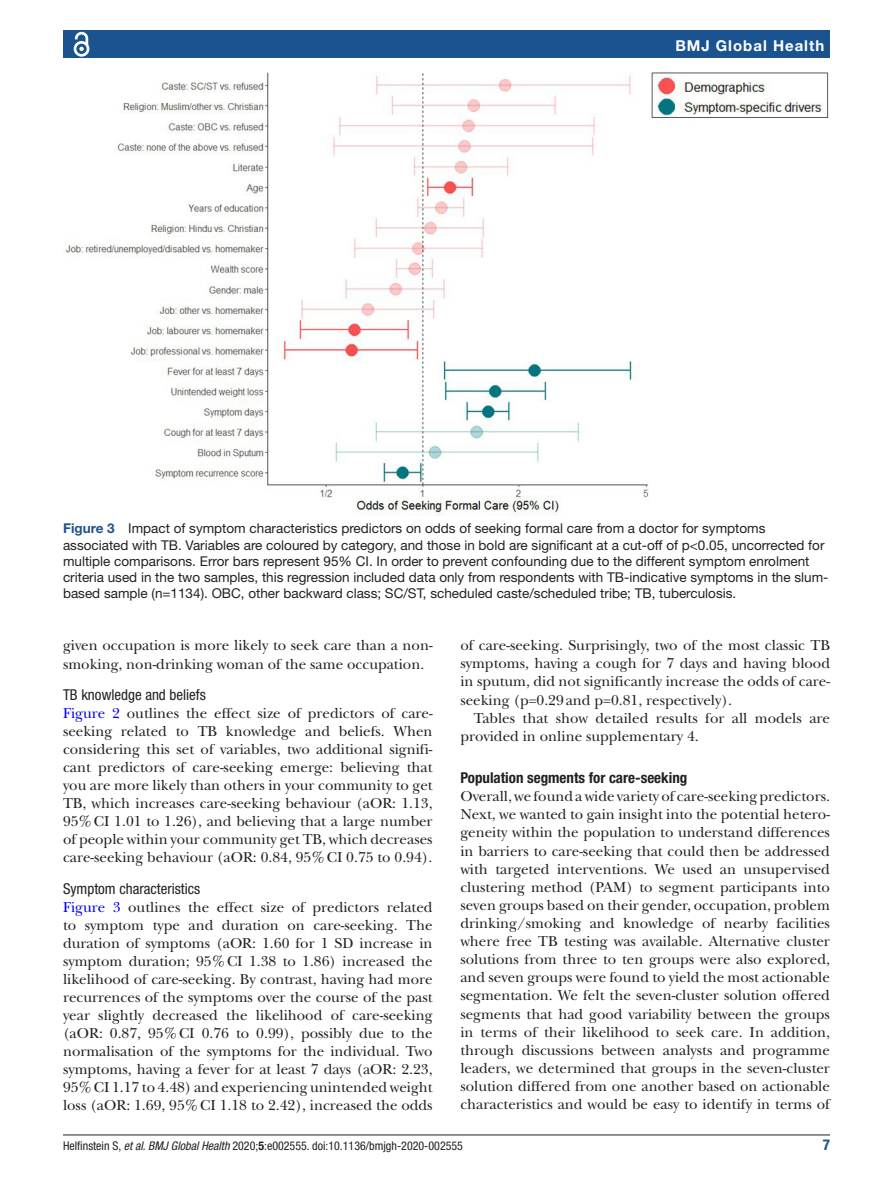
<style>
.page{position:relative;width:893px;height:1191px;background:#fff}
.page>*{position:absolute;margin:0;border:0;box-sizing:border-box;transform-origin:0 0}
.t1{font:15px/18.1px "New Baskerville";color:#231f20;text-align:justify}
.t2{font:condensed 15px "Helvetica Neue LT Std";color:#231f20}
.t3{font:700 condensed 15px "Helvetica Neue LT Std";color:#231f20}
.t4{font:700 15px "Helvetica Neue LT Std";letter-spacing:.065em;color:#fff}
.t5{font:700 condensed 15px "Helvetica Neue LT Std";color:#1b5391}
.t6{font:13.5px/16.2px "Helvetica Neue LT Std";color:#231f20}
.t7{font:condensed 12px "Helvetica Neue LT Std";color:#231f20}
.s1{font-weight:700;color:#1b5391}
.s2{color:#00f}
.s3{font-style:italic}
.s4{font-weight:700}
</style>
<div class="page">
<hr style="left:63px;top:1134px;width:767px;height:1px;background:#231f20">
<div style="left:63px;top:31px;width:767px;height:27px;background:#1b5391"></div>
<svg style="left:73px;top:31px;width:17px;height:26px"></svg>
<img style="left:64px;top:73px;width:765px;height:442px">
<p class="t4" style="left:675px;top:36px;width:150px">BMJ Global Health</p>
<p class="t6" style="left:63px;top:520px;width:767px"><span class="s1">Figure 3</span> Impact of symptom characteristics predictors on odds of seeking formal care from a doctor for symptoms associated with TB. Variables are coloured by category, and those in bold are significant at a cut-off of p&lt;0.05, uncorrected for multiple comparisons. Error bars represent 95% CI. In order to prevent confounding due to the different symptom enrolment criteria used in the two samples, this regression included data only from respondents with TB-indicative symptoms in the slum&shy;based sample (n=1134). OBC, other backward class; SC/ST, scheduled caste/scheduled tribe; TB, tuberculosis.</p>
<p class="t1" style="left:63px;top:636px;width:371px;line-height:18.6px">given occupation is more likely to seek care than a non&shy;smoking, non-drinking woman of the same occupation.</p>
<p class="t2" style="left:63px;top:686px;width:144px">TB knowledge and beliefs</p>
<p class="t1" style="left:63px;top:704px;width:371px"><span class="s2">Figure 2</span> outlines the effect size of predictors of care&shy;seeking related to TB knowledge and beliefs. When considering this set of variables, two additional signifi&shy;cant predictors of care-seeking emerge: believing that you are more likely than others in your community to get TB, which increases care-seeking behaviour (aOR: 1.13, 95%CI 1.01 to 1.26), and believing that a large number of people within your community get TB, which decreases care-seeking behaviour (aOR: 0.84, 95%CI 0.75 to 0.94).</p>
<p class="t2" style="left:63px;top:880px;width:139px">Symptom characteristics</p>
<p class="t1" style="left:63px;top:898px;width:371px"><span class="s2">Figure 3</span> outlines the effect size of predictors related to symptom type and duration on care-seeking. The duration of symptoms (aOR: 1.60 for 1 SD increase in symptom duration; 95%CI 1.38 to 1.86) increased the likelihood of care-seeking. By contrast, having had more recurrences of the symptoms over the course of the past year slightly decreased the likelihood of care-seeking (aOR: 0.87, 95%CI 0.76 to 0.99), possibly due to the normalisation of the symptoms for the individual. Two symptoms, having a fever for at least 7 days (aOR: 2.23, 95%CI 1.17 to 4.48) and experiencing unintended weight loss (aOR: 1.69, 95%CI 1.18 to 2.42), increased the odds</p>
<p class="t1" style="left:460px;top:636px;width:371px">of care-seeking. Surprisingly, two of the most classic TB symptoms, having a cough for 7 days and having blood in sputum, did not significantly increase the odds of care&shy;seeking (p=0.29and p=0.81, respectively).</p>
<p class="t1" style="left:460px;top:709px;width:371px;text-indent:14px">Tables that show detailed results for all models are provided in online supplementary 4.</p>
<p class="t3" style="left:460px;top:768px;width:228px">Population segments for care-seeking</p>
<p class="t1" style="left:460px;top:787px;width:371px">Overall, we found a wide variety of care-seeking predictors.<br>Next, we wanted to gain insight into the potential hetero&shy;geneity within the population to understand differences in barriers to care-seeking that could then be addressed with targeted interventions. We used an unsupervised clustering method (PAM) to segment participants into seven groups based on their gender, occupation, problem drinking/smoking and knowledge of nearby facilities where free TB testing was available. Alternative cluster solutions from three to ten groups were also explored, and seven groups were found to yield the most actionable segmentation. We felt the seven-cluster solution offered segments that had good variability between the groups in terms of their likelihood to seek care. In addition, through discussions between analysts and programme leaders, we determined that groups in the seven-cluster solution differed from one another based on actionable characteristics and would be easy to identify in terms of</p>
<p class="t7" style="left:63px;top:1138px;width:402px">Helfinstein S, <span class="s3">et al</span>. <span class="s3">BMJ Global Health</span> 2020;<span class="s4">5</span>:e002555. doi:10.1136/bmjgh-2020-002555</p>
<p class="t5" style="left:823px;top:1135px;width:9px">7</p>
</div>
